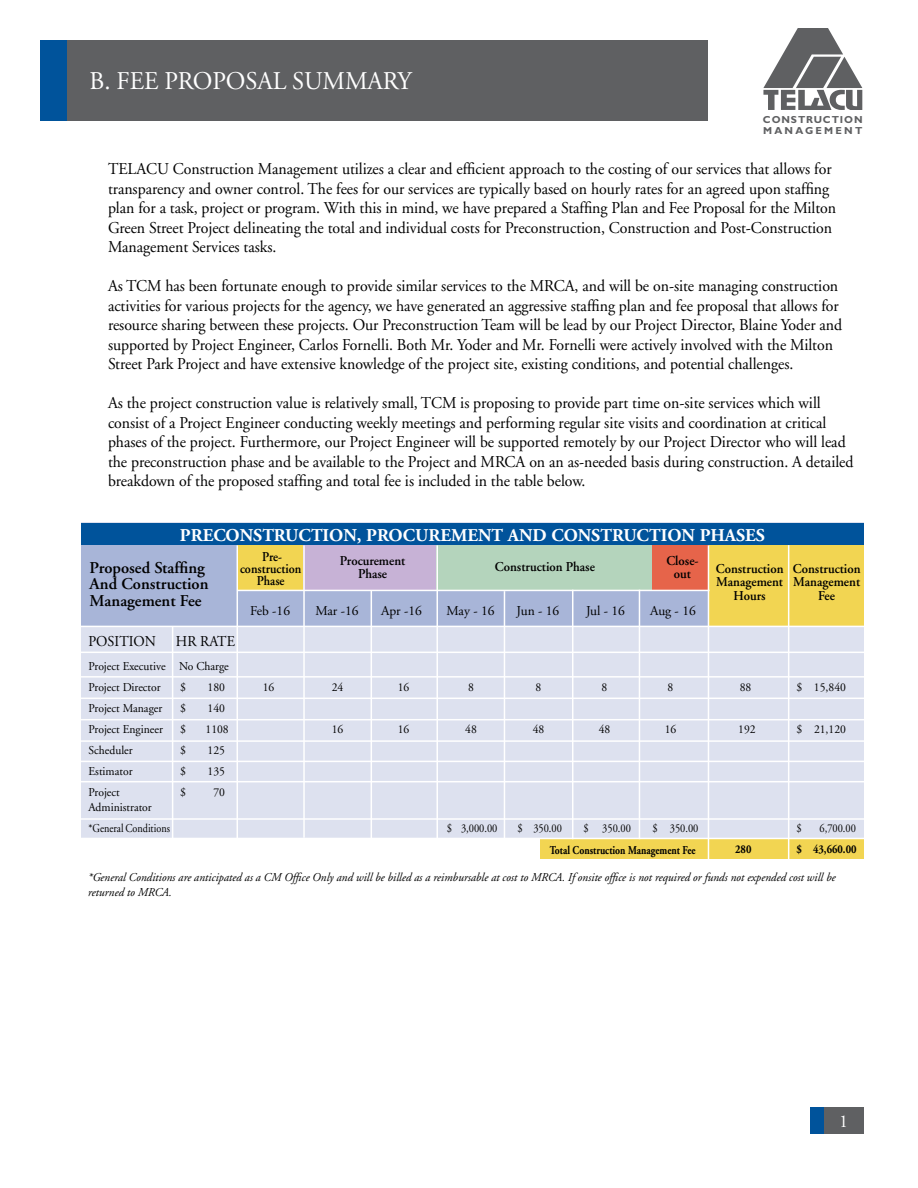
<style>
.page{position:relative;width:918px;height:1188px;background:#fff}
.page>*{position:absolute;margin:0;border:0;box-sizing:border-box;transform-origin:0 0}
.t1{font:25.5px "Adobe Garamond";letter-spacing:-.005em;color:#fff}
.t2{font:700 18px "Adobe Garamond";color:#fff}
.t3{font:18px "Adobe Garamond";color:#fff}
.t4{font:16.5px/19.5px "Adobe Garamond";letter-spacing:-.005em;color:#000;scale:.96 1}
.t5{font:600 16.5px/16.5px "Adobe Garamond";color:#000}
.t6{font:15px "Adobe Garamond";color:#000;scale:.95 1}
.t7{font:600 13.5px/13.5px "Adobe Garamond";color:#000;text-align:center;scale:.95 1}
.t8{font:13.5px "Adobe Garamond";color:#000}
.t9{font:600 13.5px/12px "Adobe Garamond";color:#000;text-align:center;scale:.91 1}
.t10{font:12px/21px "Adobe Garamond";color:#000}
.t11{font:italic 12px/14.4px "Adobe Garamond";color:#000}
.t12{font:12px "Adobe Garamond";color:#000;scale:.87 1}
.t13{font:700 12px "Adobe Garamond";color:#000;scale:.81 1}
.t14{font:700 12px "Adobe Garamond";color:#000;scale:.87 1}
.t15{font:700 10.2px/10.2px "Gill Sans";letter-spacing:.085em;color:#5f6062}
</style>
<div class="page">
<svg style="left:763px;top:28px;width:99px;height:82px"></svg>
<div style="left:40px;top:40px;width:668px;height:82px;background:#5f6062"></div>
<div style="left:40px;top:40px;width:28px;height:82px;background:#00539b"></div>
<div style="left:810px;top:1107px;width:54px;height:27px;background:#5f6062"></div>
<div style="left:810px;top:1107px;width:14px;height:27px;background:#00539b"></div>
<div style="left:540px;top:839px;width:324px;height:20px;background:#f2d552"></div>
<div style="left:81px;top:523px;width:783px;height:316px;background:#dde1ef"></div>
<div style="left:81px;top:523px;width:783px;height:22px;background:#00539b"></div>
<div style="left:81px;top:545px;width:783px;height:81px;background:#a8b5d8"></div>
<div style="left:303px;top:545px;width:133px;height:45px;background:#c7b2d6"></div>
<div style="left:237px;top:545px;width:66px;height:46px;background:#f2d552"></div>
<div style="left:710px;top:545px;width:154px;height:81px;background:#f2d552"></div>
<div style="left:436px;top:545px;width:217px;height:45px;background:#b4d4bc"></div>
<hr style="left:172px;top:626px;width:1px;height:213px;background:#fff">
<div style="left:652px;top:545px;width:56px;height:46px;background:#e6644a"></div>
<hr style="left:639px;top:590px;width:1px;height:249px;background:#fff">
<hr style="left:371px;top:591px;width:1px;height:249px;background:#fff">
<hr style="left:572px;top:590px;width:1px;height:249px;background:#fff">
<hr style="left:303px;top:545px;width:2px;height:293px;background:#fff">
<hr style="left:504px;top:591px;width:1px;height:250px;background:#fff">
<hr style="left:436px;top:545px;width:2px;height:293px;background:#fff">
<hr style="left:708px;top:545px;width:1px;height:314px;background:#fff">
<hr style="left:788px;top:545px;width:1px;height:314px;background:#fff">
<hr style="left:237px;top:545px;width:1px;height:294px;background:#fff">
<hr style="left:81px;top:626px;width:783px;height:1px;background:#fff">
<hr style="left:237px;top:590px;width:473px;height:1px;background:#fff">
<hr style="left:81px;top:652px;width:783px;height:1px;background:#fff">
<hr style="left:81px;top:676px;width:783px;height:2px;background:#fff">
<hr style="left:81px;top:698px;width:783px;height:1px;background:#fff">
<hr style="left:81px;top:719px;width:783px;height:1px;background:#fff">
<hr style="left:81px;top:740px;width:783px;height:2px;background:#fff">
<hr style="left:81px;top:761px;width:783px;height:1px;background:#fff">
<hr style="left:81px;top:781px;width:783px;height:1px;background:#fff">
<hr style="left:81px;top:818px;width:783px;height:2px;background:#fff">
<hr style="left:81px;top:838px;width:783px;height:1px;background:#fff">
<h1 class="t1" style="left:90px;top:67px;width:324px">B. FEE PROPOSAL SUMMARY</h1>
<p class="t15" style="left:763px;top:115px;width:101px">CONSTRUCTION<br>MANAGEMENT</p>
<p class="t4" style="left:108px;top:160px;width:760px">TELACU Construction Management utilizes a clear and efficient approach to the costing of our services that allows for transparency and owner control. The fees for our services are typically based on hourly rates for an agreed upon staffing plan for a task, project or program. With this in mind, we have prepared a Staffing Plan and Fee Proposal for the Milton Green Street Project delineating the total and individual costs for Preconstruction, Construction and Post-Construction Management Services tasks.</p>
<p class="t4" style="left:108px;top:277px;width:766px">As TCM has been fortunate enough to provide similar services to the MRCA, and will be on-site managing construction activities for various projects for the agency, we have generated an aggressive staffing plan and fee proposal that allows for resource sharing between these projects. Our Preconstruction Team will be lead by our Project Director, Blaine Yoder and supported by Project Engineer, Carlos Fornelli. Both Mr. Yoder and Mr. Fornelli were actively involved with the Milton Street Park Project and have extensive knowledge of the project site, existing conditions, and potential challenges.</p>
<p class="t4" style="left:108px;top:394px;width:778px">As the project construction value is relatively small, TCM is proposing to provide part time on-site services which will consist of a Project Engineer conducting weekly meetings and performing regular site visits and coordination at critical phases of the project. Furthermore, our Project Engineer will be supported remotely by our Project Director who will lead the preconstruction phase and be available to the Project and MRCA on an as-needed basis during construction. A detailed breakdown of the proposed staffing and total fee is included in the table below.</p>
<p class="t2" style="left:180px;top:525px;width:587px">PRECONSTRUCTION, PROCUREMENT AND CONSTRUCTION PHASES</p>
<p class="t5" style="left:90px;top:559px;width:120px">Proposed Staffing<br>And Construction<br>Management Fee</p>
<p class="t9" style="left:240px;top:551px;width:69px">Pre&shy;construction<br>Phase</p>
<p class="t7" style="left:340px;top:554px;width:71px">Procurement<br>Phase</p>
<p class="t7" style="left:495px;top:561px;width:107px">Construction Phase</p>
<p class="t7" style="left:716px;top:562px;width:73px">Construction<br>Management<br>Hours</p>
<p class="t7" style="left:793px;top:562px;width:73px">Construction<br>Management<br>Fee</p>
<p class="t6" style="left:88px;top:633px;width:156px">POSITION HR RATE</p>
<p class="t10" style="left:88px;top:656px;width:142px">Project Executive No Charge<br>Project Director</p>
<p class="t7" style="left:666px;top:554px;width:36px">Close&shy;out</p>
<p class="t8" style="left:250px;top:603px;width:42px">Feb -16</p>
<p class="t8" style="left:315px;top:603px;width:45px">Mar -16</p>
<p class="t8" style="left:381px;top:603px;width:42px">Apr -16</p>
<p class="t8" style="left:446px;top:603px;width:50px">May - 16</p>
<p class="t8" style="left:517px;top:603px;width:44px">Jun - 16</p>
<p class="t8" style="left:586px;top:603px;width:40px">Jul - 16</p>
<p class="t8" style="left:650px;top:603px;width:47px">Aug - 16</p>
<p class="t10" style="left:180px;top:677px;width:7px">$</p>
<p class="t10" style="left:208px;top:677px;width:19px">180</p>
<p class="t10" style="left:263px;top:677px;width:13px">16</p>
<p class="t10" style="left:332px;top:677px;width:13px">24</p>
<p class="t10" style="left:398px;top:677px;width:13px">16</p>
<p class="t10" style="left:468px;top:677px;width:7px">8</p>
<p class="t10" style="left:536px;top:677px;width:7px">8</p>
<p class="t10" style="left:602px;top:677px;width:7px">8</p>
<p class="t10" style="left:668px;top:677px;width:7px">8</p>
<p class="t10" style="left:740px;top:677px;width:13px">88</p>
<p class="t10" style="left:797px;top:677px;width:51px">$ 15,840</p>
<p class="t10" style="left:89px;top:698px;width:75px">Project Manager</p>
<p class="t10" style="left:180px;top:698px;width:7px">$</p>
<p class="t10" style="left:208px;top:698px;width:19px">140</p>
<p class="t10" style="left:89px;top:719px;width:76px">Project Engineer</p>
<p class="t10" style="left:180px;top:719px;width:7px">$</p>
<p class="t10" style="left:206px;top:719px;width:25px">1108</p>
<p class="t10" style="left:332px;top:719px;width:13px">16</p>
<p class="t10" style="left:398px;top:719px;width:13px">16</p>
<p class="t10" style="left:465px;top:719px;width:13px">48</p>
<p class="t10" style="left:533px;top:719px;width:13px">48</p>
<p class="t10" style="left:599px;top:719px;width:13px">48</p>
<p class="t10" style="left:665px;top:719px;width:13px">16</p>
<p class="t10" style="left:738px;top:719px;width:19px">192</p>
<p class="t10" style="left:797px;top:719px;width:51px">$ 21,120</p>
<p class="t10" style="left:89px;top:740px;width:46px">Scheduler</p>
<p class="t10" style="left:180px;top:740px;width:7px">$</p>
<p class="t10" style="left:208px;top:740px;width:19px">125</p>
<p class="t10" style="left:89px;top:761px;width:46px">Estimator</p>
<p class="t10" style="left:180px;top:761px;width:7px">$</p>
<p class="t10" style="left:208px;top:761px;width:19px">135</p>
<p class="t10" style="left:89px;top:782px;width:33px">Project</p>
<p class="t10" style="left:180px;top:782px;width:7px">$</p>
<p class="t10" style="left:213px;top:782px;width:13px">70</p>
<p class="t10" style="left:88px;top:797px;width:83px">Administrator *General Conditions</p>
<p class="t12" style="left:447px;top:822px;width:60px">$ 3,000.00</p>
<p class="t12" style="left:517px;top:822px;width:53px">$ 350.00</p>
<p class="t12" style="left:583px;top:822px;width:56px">$ 350.00</p>
<p class="t12" style="left:652px;top:822px;width:54px">$ 350.00</p>
<p class="t12" style="left:796px;top:822px;width:7px">$</p>
<p class="t12" style="left:820px;top:822px;width:43px">6,700.00</p>
<p class="t14" style="left:735px;top:843px;width:20px">280</p>
<p class="t14" style="left:796px;top:843px;width:71px">$ 43,660.00</p>
<p class="t13" style="left:550px;top:843px;width:181px">Total Construction Management Fee</p>
<p class="t11" style="left:87px;top:871px;width:749px">*General Conditions are anticipated as a CM Office Only and will be billed as a reimbursable at cost to MRCA. If onsite office is not required or funds not expended cost will be returned to MRCA.</p>
<p class="t3" style="left:839px;top:1112px;width:10px">1</p>
</div>
